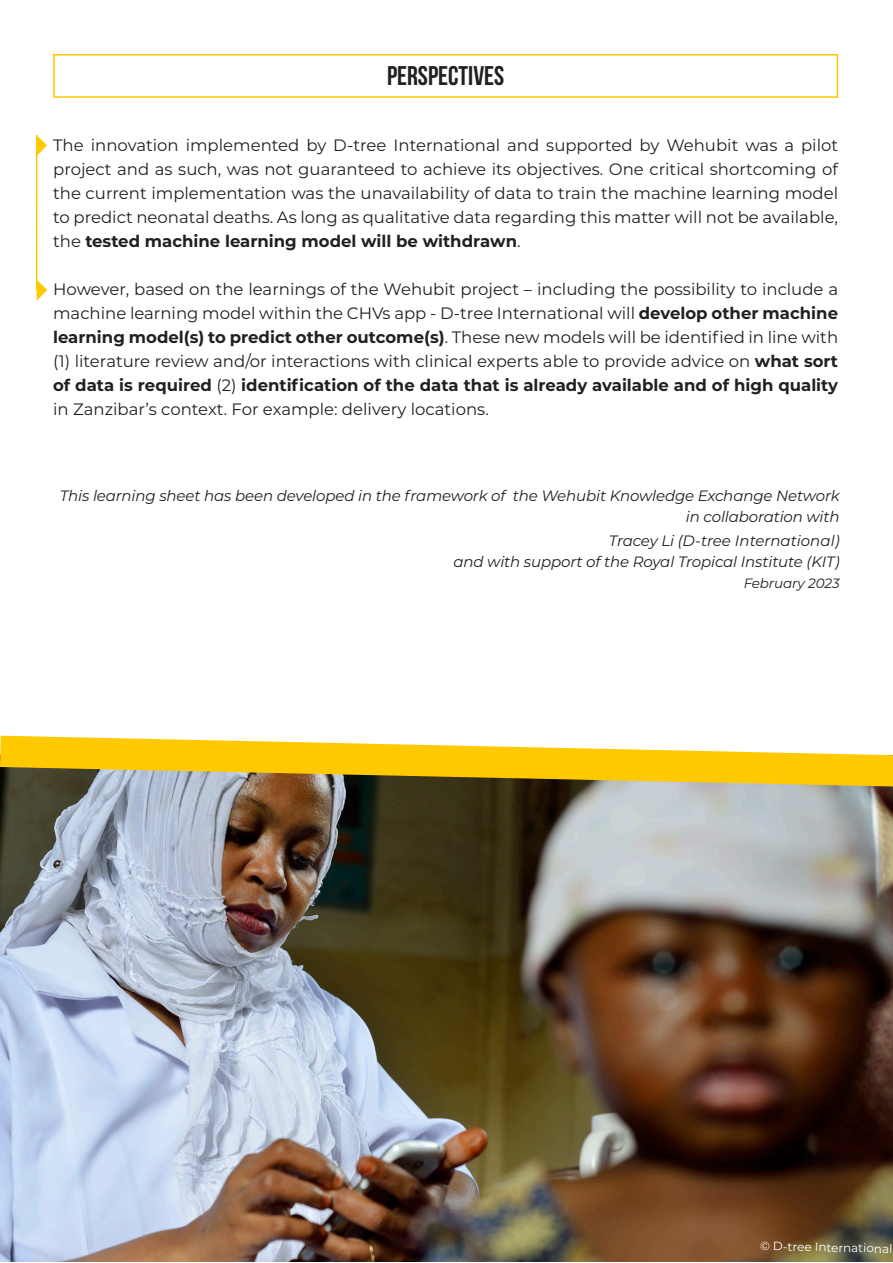
<style>
.page{position:relative;width:893px;height:1263px;background:#fff}
.page>*{position:absolute;margin:0;border:0;box-sizing:border-box;transform-origin:0 0}
.t1{font:27px "Bebas Neue";color:#231f20}
.t2{font:16.5px/24px "Montserrat";color:#231f20;text-align:justify}
.t3{font:italic 15px "Montserrat";letter-spacing:-.01em;color:#231f20}
.t4{font:italic 13.5px "Montserrat";letter-spacing:-.01em;color:#231f20}
.t5{font:12px "Montserrat";color:#fff}
.s1{font-weight:700}
</style>
<div class="page">
<img style="left:0;top:786px;width:893px;height:476px">
<svg style="left:0;top:736px;width:893px;height:50px"></svg>
<div style="left:53px;top:54px;width:785px;height:44px;background:#fff;border:2px solid #ffc900"></div>
<svg style="left:37px;top:135px;width:10px;height:21px"></svg>
<hr style="left:36px;top:135px;width:1px;height:155px;background:#ffc900">
<svg style="left:37px;top:280px;width:10px;height:21px"></svg>
<p class="t1" style="left:387px;top:61px;width:119px">PERSPECTIVES</p>
<p class="t2" style="left:53px;top:133px;width:786px">The innovation implemented by D-tree International and supported by Wehubit was a pilot project and as such, was not guaranteed to achieve its objectives. One critical shortcoming of the current implementation was the unavailability of data to train the machine learning model to predict neonatal deaths. As long as qualitative data regarding this matter will not be available, the <span class="s1">tested machine learning model will be withdrawn</span>.</p>
<p class="t2" style="left:53px;top:277px;width:786px">However, based on the learnings of the Wehubit project – including the possibility to include a machine learning model within the CHVs app - D-tree International will <span class="s1">develop other machine learning model(s) to predict other outcome(s)</span>. These new models will be identified in line with (1) literature review and/or interactions with clinical experts able to provide advice on <span class="s1">what sort of data is required</span> (2) <span class="s1">identification of the data that is already available and of high quality </span>in Zanzibar’s context. For example: delivery locations.</p>
<p class="t3" style="left:60px;top:485px;width:781px">This learning sheet has been developed in the framework of the Wehubit Knowledge Exchange Network</p>
<p class="t3" style="left:686px;top:506px;width:155px">in collaboration with</p>
<p class="t3" style="left:609px;top:530px;width:232px">Tracey Li (D-tree International)</p>
<p class="t3" style="left:453px;top:551px;width:388px">and with support of the Royal Tropical Institute (KIT)</p>
<p class="t4" style="left:744px;top:574px;width:97px">February 2023</p>
<p class="t5" style="left:760px;top:1238px;width:134px;rotate:1deg">© D-tree International</p>
</div>
